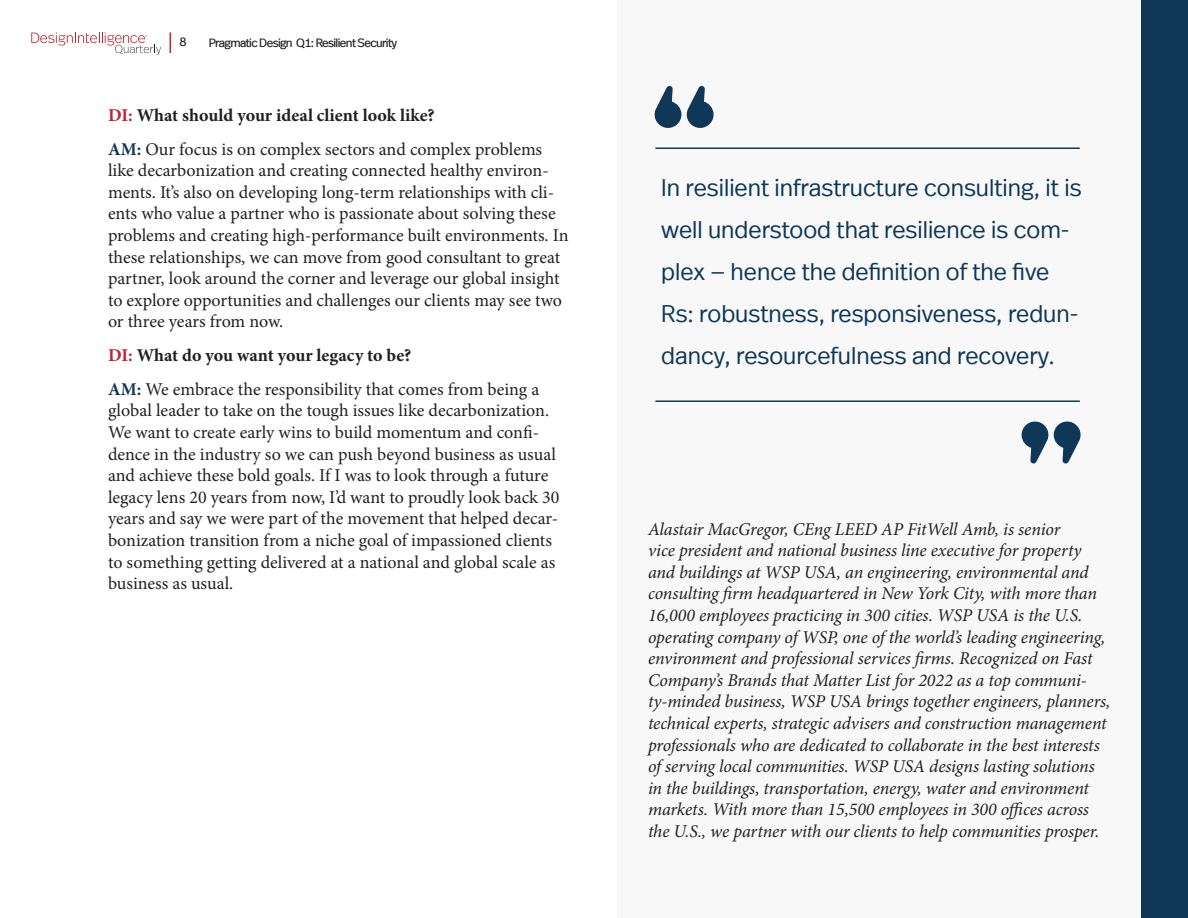
<style>
.page{position:relative;width:1188px;height:918px;background:#fff}
.page>*{position:absolute;margin:0;border:0;box-sizing:border-box;transform-origin:0 0}
.HTML_Preformatted{font:300 24px/42px "Real Head Offc";color:#0e3758}
.t1{font:18px/21.6px "Minion Pro";letter-spacing:-.005em;color:#231f20}
.t2{font:italic 18px/21.6px "Minion Pro";letter-spacing:-.01em;color:#231f20}
.t3{font:700 18px "Minion Pro";color:#231f20}
.t4{font:12px "Real Head Offc";letter-spacing:-.05em;color:#231f20}
.s1{color:#c11f33}
.s2{font-weight:700;color:#0e3758}
</style>
<div class="page">
<svg style="left:31px;top:32px;width:130px;height:23px"></svg>
<svg style="left:170px;top:32px;width:1px;height:21px"></svg>
<div style="left:1141px;top:0;width:47px;height:918px;background:#0e3758"></div>
<div style="left:618px;top:0;width:523px;height:918px;background:#f8f8f8"></div>
<hr style="left:655px;top:147px;width:425px;height:2px;background:#0e3758">
<svg style="left:654px;top:86px;width:60px;height:42px"></svg>
<svg style="left:1021px;top:421px;width:60px;height:43px"></svg>
<hr style="left:655px;top:400px;width:425px;height:2px;background:#0e3758">
<p class="t4" style="left:180px;top:35px;width:9px">8</p>
<p class="t4" style="left:209px;top:35px;width:190px">Pragmatic Design Q1: Resilient Security</p>
<p class="t3" style="left:108px;top:105px;width:328px"><span class="s1">DI:</span> What should your ideal client look like?</p>
<p class="t1" style="left:108px;top:138px;width:462px"><span class="s2">AM:</span> Our focus is on complex sectors and complex problems like decarbonization and creating connected healthy environ&shy;ments. It’s also on developing long-term relationships with cli&shy;ents who value a partner who is passionate about solving these problems and creating high-performance built environments. In these relationships, we can move from good consultant to great partner, look around the corner and leverage our global insight to explore opportunities and challenges our clients may see two or three years from now.</p>
<p class="t3" style="left:108px;top:345px;width:305px"><span class="s1">DI:</span> What do you want your legacy to be?</p>
<p class="t1" style="left:108px;top:378px;width:453px"><span class="s2">AM:</span> We embrace the responsibility that comes from being a global leader to take on the tough issues like decarbonization.<br>We want to create early wins to build momentum and confi&shy;dence in the industry so we can push beyond business as usual and achieve these bold goals. If I was to look through a future legacy lens 20 years from now, I’d want to proudly look back 30 years and say we were part of the movement that helped decar&shy;bonization transition from a niche goal of impassioned clients to something getting delivered at a national and global scale as business as usual.</p>
<p class="HTML_Preformatted" style="left:661px;top:167px;width:422px">In resilient infrastructure consulting, it is well understood that resilience is com&shy;plex — hence the definition of the five Rs: robustness, responsiveness, redun&shy;dancy, resourcefulness and recovery.</p>
<p class="t2" style="left:648px;top:518px;width:464px">Alastair MacGregor, CEng LEED AP FitWell Amb, is senior<br>vice president and national business line executive for property and buildings at WSP USA, an engineering, environmental and consulting firm headquartered in New York City, with more than 16,000 employees practicing in 300 cities. WSP USA is the U.S. operating company of WSP, one of the world’s leading engineering, environment and professional services firms. Recognized on Fast Company’s Brands that Matter List for 2022 as a top communi&shy;ty-minded business, WSP USA brings together engineers, planners, technical experts, strategic advisers and construction management professionals who are dedicated to collaborate in the best interests of serving local communities. WSP USA designs lasting solutions in the buildings, transportation, energy, water and environment markets. With more than 15,500 employees in 300 offices across the U.S., we partner with our clients to help communities prosper.</p>
</div>
